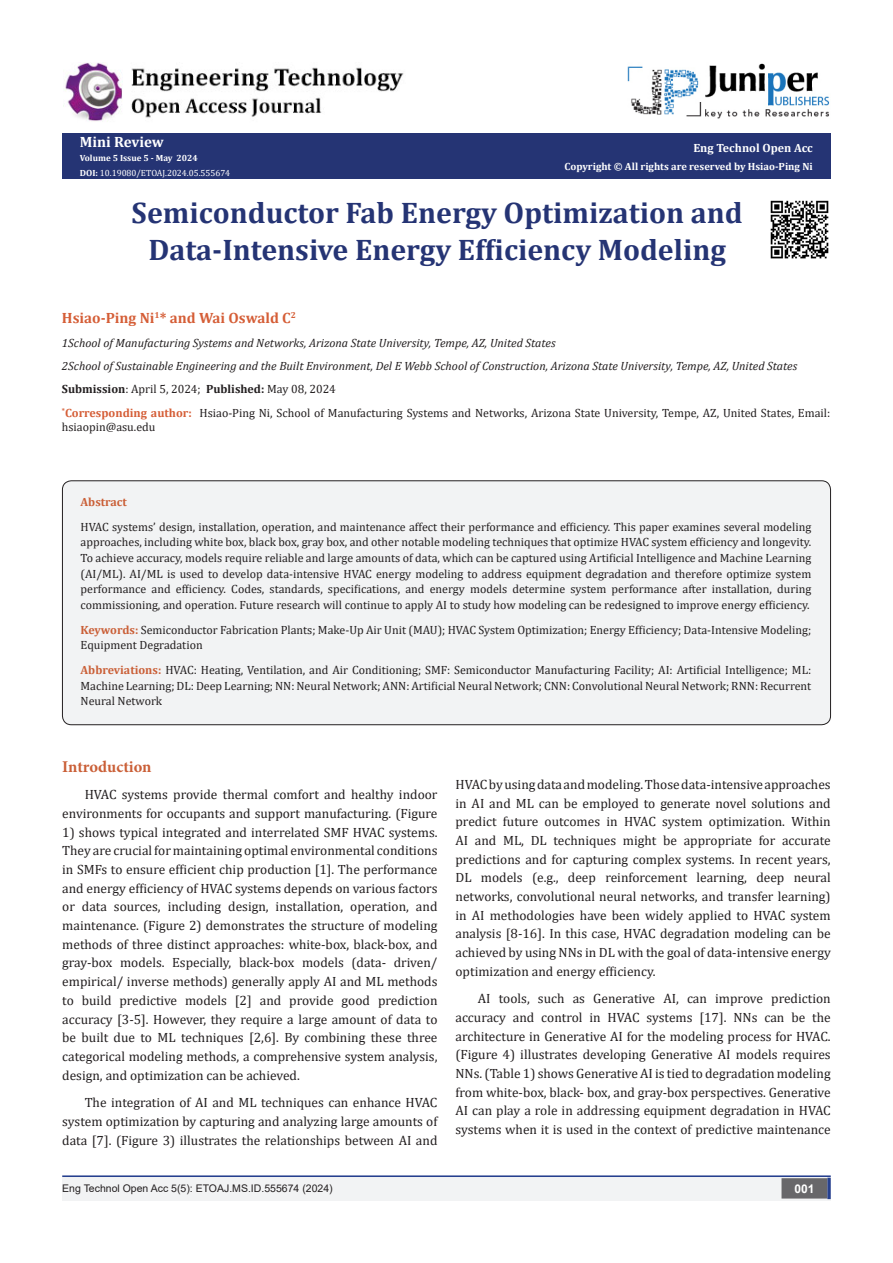
<style>
.page{position:relative;width:893px;height:1263px;background:#fff}
.page>*{position:absolute;margin:0;border:0;box-sizing:border-box;transform-origin:0 0}
.t1{font:700 29.85px/37.3px "Cambria";color:#253474;text-align:center}
.List_Paragraph{font:700 16.5px "Minion Pro";letter-spacing:-.005em;color:#ca5f37}
.t2{font:700 15px "Cambria";color:#d55e37}
.t3{font:700 15px "Cambria";color:#fff}
.t4{font:13.5px/18.8px "Cambria";color:#231f20;text-align:justify}
.List_Paragraph-2{font:12px/15.8px "Cambria";color:#231f20}
.t5{font:italic 12px "Cambria";color:#231f20}
.t6{font:700 12px "Cambria";color:#fff}
.List_Paragraph-3{font:700 12px "Cambria";color:#ca5f37}
.t7{font:700 12px "Arial";color:#fff}
.t8{font:10.5px "Arial";color:#231f20}
.t9{font:700 10.5px "Cambria";color:#fff}
.t10{font:9px "Cambria";color:#fff}
.t11{font:700 9px "Cambria";color:#fff}
.s1{font-weight:700}
.s2{font-weight:700;color:#d55e37}
.s3{font-weight:700;color:#ca5f37}
</style>
<div class="page">
<div style="left:62px;top:134px;width:768px;height:45px;background:#253474"></div>
<div style="left:472px;top:134px;width:359px;height:45px;background:#253474"></div>
<hr style="left:62px;top:1175px;width:769px;height:1px;background:#253f8e">
<div style="left:62px;top:1176px;width:441px;height:25px;background:#f2f3f4"></div>
<div style="left:503px;top:1176px;width:328px;height:25px;background:#f2f3f4"></div>
<div style="left:782px;top:1179px;width:45px;height:19px;background:#68676a"></div>
<div style="left:781px;top:1178px;width:46px;height:20px;border:2px solid #68676a"></div>
<svg style="left:827px;top:1178px;width:4px;height:21px"></svg>
<hr style="left:62px;top:1176px;width:769px;height:1px;background:#253f8e">
<img style="left:628px;top:63px;width:201px;height:56px">
<img style="left:63px;top:62px;width:341px;height:60px">
<img style="left:770px;top:200px;width:59px;height:59px">
<div style="left:62px;top:481px;width:768px;height:244px;background:#f2f3f4;border-radius:9px"></div>
<div style="left:62px;top:481px;width:769px;height:244px;border:1px solid #231f20;border-radius:9px"></div>
<p class="t3" style="left:80px;top:131px;width:85px">Mini Review</p>
<p class="t11" style="left:80px;top:151px;width:119px">Volume 5 Issue 5 - May 2024</p>
<p class="t10" style="left:80px;top:167px;width:152px"><span class="s1">DOI:</span> 10.19080/ETOAJ.2024.05.555674</p>
<p class="t6" style="left:693px;top:139px;width:121px">Eng Technol Open Acc</p>
<p class="t9" style="left:564px;top:159px;width:250px">Copyright © All rights are reserved by Hsiao-Ping Ni</p>
<p class="t1" style="left:132px;top:193px;width:612px">Semiconductor Fab Energy Optimization and<br>Data-Intensive Energy Efficiency Modeling</p>
<p class="t2" style="left:62px;top:307px;width:236px">Hsiao-Ping Ni<sup>1</sup>* and Wai Oswald C<sup>2</sup></p>
<p class="t5" style="left:62px;top:334px;width:495px">1School of Manufacturing Systems and Networks, Arizona State University, Tempe, AZ, United States</p>
<p class="t5" style="left:62px;top:357px;width:737px">2School of Sustainable Engineering and the Built Environment, Del E Webb School of Construction, Arizona State University, Tempe, AZ, United States</p>
<p class="List_Paragraph-2" style="left:62px;top:381px;width:276px"><span class="s1">Submission</span>: April 5, 2024; <span class="s1">Published:</span> May 08, 2024</p>
<p class="List_Paragraph-2" style="left:62px;top:405px;width:770px;line-height:14.4px"><sup>*</sup><span class="s2">Corresponding author:</span> Hsiao-Ping Ni, School of Manufacturing Systems and Networks, Arizona State University, Tempe, AZ, United States, Email: hsiaopin@asu.edu</p>
<p class="List_Paragraph-3" style="left:81px;top:493px;width:48px">Abstract</p>
<p class="List_Paragraph-2" style="left:81px;top:519px;width:732px;text-align:justify">HVAC systems’ design, installation, operation, and maintenance affect their performance and efficiency. This paper examines several modeling approaches, including white box, black box, gray box, and other notable modeling techniques that optimize HVAC system efficiency and longevity.<br>To achieve accuracy, models require reliable and large amounts of data, which can be captured using Artificial Intelligence and Machine Learning (AI/ML). AI/ML is used to develop data-intensive HVAC energy modeling to address equipment degradation and therefore optimize system performance and efficiency. Codes, standards, specifications, and energy models determine system performance after installation, during commissioning, and operation. Future research will continue to apply AI to study how modeling can be redesigned to improve energy efficiency.</p>
<p class="List_Paragraph-2" style="left:81px;top:622px;width:732px"><span class="s3">Keywords:</span> Semiconductor Fabrication Plants; Make-Up Air Unit (MAU); HVAC System Optimization; Energy Efficiency; Data-Intensive Modeling;<br>Equipment Degradation</p>
<p class="List_Paragraph-2" style="left:81px;top:662px;width:732px;text-align:justify"><span class="s3">Abbreviations:</span> HVAC: Heating, Ventilation, and Air Conditioning; SMF: Semiconductor Manufacturing Facility; AI: Artificial Intelligence; ML:<br>Machine Learning; DL: Deep Learning; NN: Neural Network; ANN: Artificial Neural Network; CNN: Convolutional Neural Network; RNN: Recurrent Neural Network</p>
<p class="List_Paragraph" style="left:62px;top:755px;width:91px">Introduction</p>
<p class="t4" style="left:62px;top:785px;width:377px;text-align:right">HVAC systems provide thermal comfort and healthy indoor environments for occupants and support manufacturing. (Figure</p>
<p class="t4" style="left:62px;top:823px;width:377px">1) shows typical integrated and interrelated SMF HVAC systems.<br>They are crucial for maintaining optimal environmental conditions in SMFs to ensure efficient chip production [1]. The performance and energy efficiency of HVAC systems depends on various factors or data sources, including design, installation, operation, and maintenance. (Figure 2) demonstrates the structure of modeling methods of three distinct approaches: white-box, black-box, and gray-box models. Especially, black-box models (data- driven/ empirical/ inverse methods) generally apply AI and ML methods to build predictive models [2] and provide good prediction accuracy [3-5]. However, they require a large amount of data to be built due to ML techniques [2,6]. By combining these three categorical modeling methods, a comprehensive system analysis, design, and optimization can be achieved.</p>
<p class="t4" style="left:62px;top:1093px;width:377px;text-indent:22px">The integration of AI and ML techniques can enhance HVAC system optimization by capturing and analyzing large amounts of data [7]. (Figure 3) illustrates the relationships between AI and</p>
<p class="t4" style="left:455px;top:775px;width:377px">HVAC by using data and modeling. Those data-intensive approaches in AI and ML can be employed to generate novel solutions and predict future outcomes in HVAC system optimization. Within AI and ML, DL techniques might be appropriate for accurate predictions and for capturing complex systems. In recent years, DL models (e.g., deep reinforcement learning, deep neural networks, convolutional neural networks, and transfer learning) in AI methodologies have been widely applied to HVAC system analysis [8-16]. In this case, HVAC degradation modeling can be achieved by using NNs in DL with the goal of data-intensive energy optimization and energy efficiency.</p>
<p class="t4" style="left:455px;top:989px;width:377px;text-indent:22px">AI tools, such as Generative AI, can improve prediction accuracy and control in HVAC systems [17]. NNs can be the architecture in Generative AI for the modeling process for HVAC. (Figure 4) illustrates developing Generative AI models requires NNs. (Table 1) shows Generative AI is tied to degradation modeling from white-box, black- box, and gray-box perspectives. Generative AI can play a role in addressing equipment degradation in HVAC systems when it is used in the context of predictive maintenance</p>
<p class="t8" style="left:62px;top:1181px;width:272px">Eng Technol Open Acc 5(5): ETOAJ.MS.ID.555674 (2024)</p>
<p class="t7" style="left:794px;top:1180px;width:22px">001</p>
</div>
